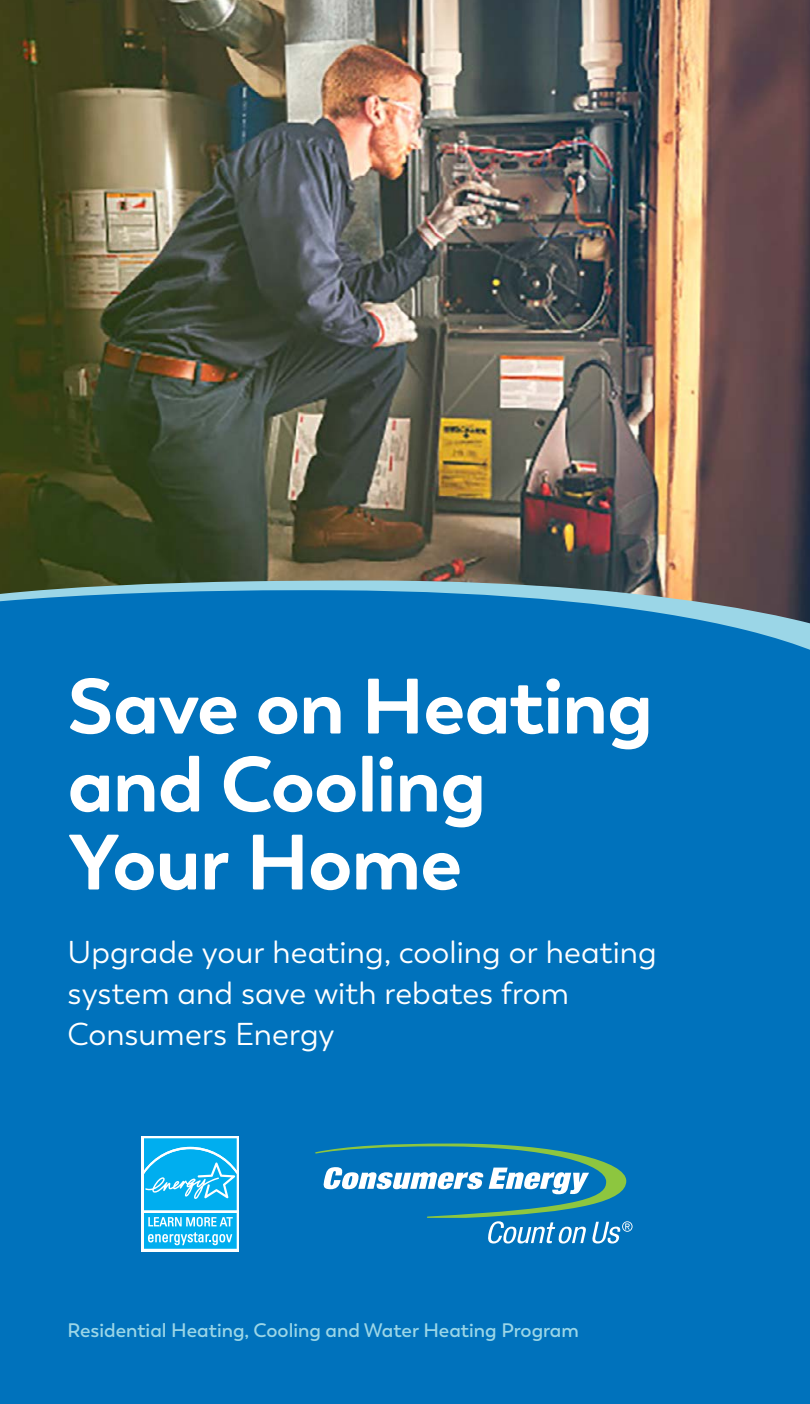
<style>
.page{position:relative;width:810px;height:1404px;background:#fff}
.page>*{position:absolute;margin:0;border:0;box-sizing:border-box;transform-origin:0 0}
.t1{font:700 78px/78px "Boston";letter-spacing:-.015em;color:#fff}
.t2{font:31.5px/41.1px "Boston";letter-spacing:.005em;color:#fff}
.t3{font:600 19.5px "Boston";color:#9bd6e7}
</style>
<div class="page">
<img style="left:0;top:0;width:810px;height:581px">
<div style="left:0;top:678px;width:810px;height:726px;background:#0072bc"></div>
<svg style="left:0;top:581px;width:810px;height:97px;background:#1b7bb7"></svg>
<svg style="left:315px;top:1144px;width:318px;height:100px;background:#2b8aba"></svg>
<div style="left:142px;top:1136px;width:97px;height:77px;background:#fff"></div>
<svg style="left:142px;top:1138px;width:97px;height:113px;background:#3bc0f2"></svg>
<h1 class="t1" style="left:68px;top:668px;width:587px">Save on Heating and Cooling<br>Your Home</h1>
<p class="t2" style="left:68px;top:932px;width:591px">Upgrade your heating, cooling or heating system and save with rebates from<br>Consumers Energy</p>
<p class="t3" style="left:68px;top:1318px;width:513px">Residential Heating, Cooling and Water Heating Program</p>
</div>
